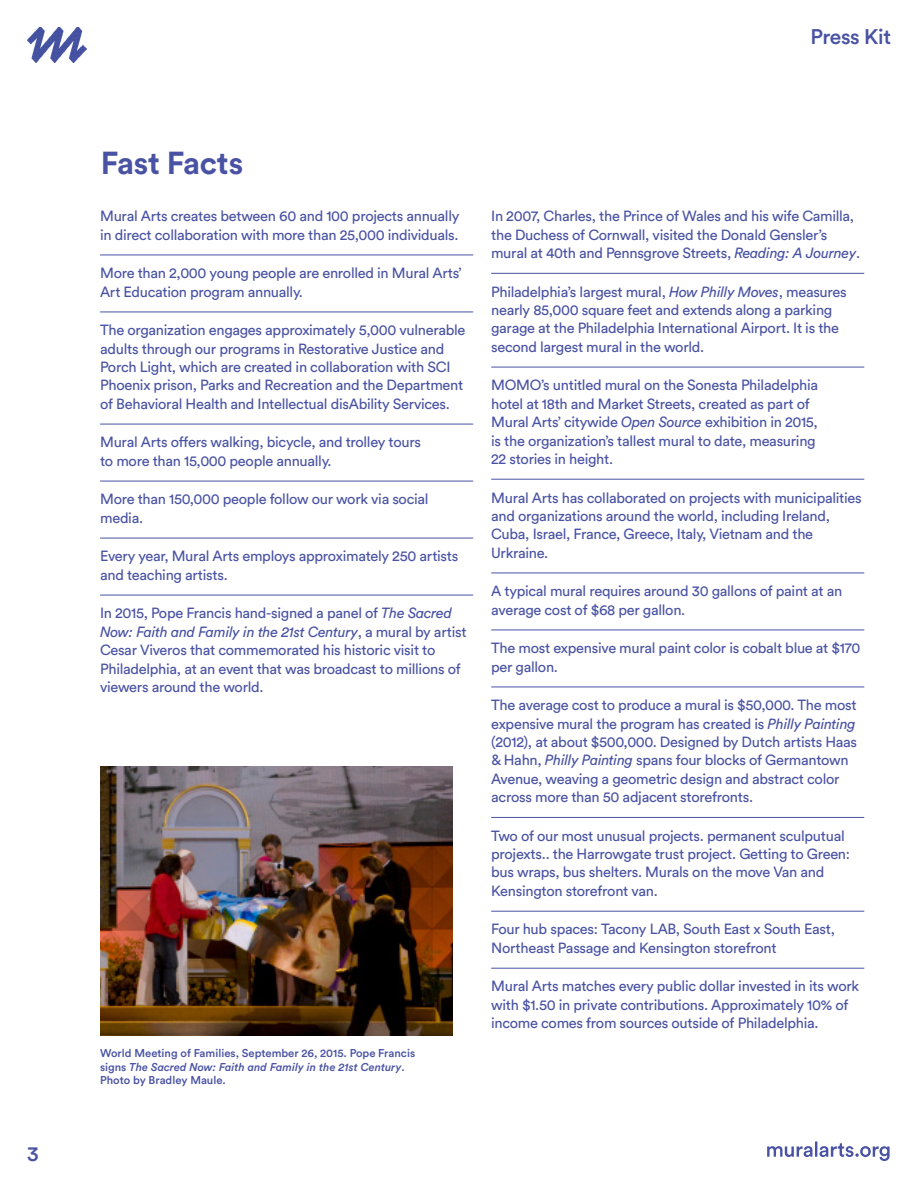
<style>
.page{position:relative;width:918px;height:1188px;background:#fff}
.page>*{position:absolute;margin:0;border:0;box-sizing:border-box;transform-origin:0 0}
.t1{font:700 31.5px "Circular Std";letter-spacing:-.01em;color:#4952a3}
.t2{font:500 21px "Circular Std";letter-spacing:-.02em;color:#4952a3}
.t3{font:14.7px/18.3px "Circular Std";letter-spacing:-.02em;color:#4952a3}
.t4{font:500 11.25px/13.5px "Circular Std";color:#4952a3}
.s1{font-style:italic}
</style>
<div class="page">
<svg style="left:767px;top:1141px;width:123px;height:20px"></svg>
<img style="left:27px;top:27px;width:60px;height:36px">
<hr style="left:100px;top:255px;width:373px;height:1px;background:#4952a3">
<hr style="left:100px;top:312px;width:373px;height:1px;background:#4952a3">
<hr style="left:100px;top:424px;width:373px;height:1px;background:#4952a3">
<hr style="left:100px;top:481px;width:373px;height:1px;background:#4952a3">
<hr style="left:100px;top:538px;width:373px;height:1px;background:#4952a3">
<hr style="left:100px;top:595px;width:373px;height:1px;background:#4952a3">
<hr style="left:491px;top:273px;width:373px;height:1px;background:#4952a3">
<hr style="left:491px;top:367px;width:373px;height:1px;background:#4952a3">
<hr style="left:491px;top:479px;width:373px;height:1px;background:#4952a3">
<hr style="left:491px;top:573px;width:373px;height:1px;background:#4952a3">
<hr style="left:491px;top:630px;width:373px;height:1px;background:#4952a3">
<hr style="left:491px;top:687px;width:373px;height:1px;background:#4952a3">
<hr style="left:491px;top:817px;width:373px;height:1px;background:#4952a3">
<hr style="left:491px;top:911px;width:373px;height:1px;background:#4952a3">
<hr style="left:491px;top:968px;width:373px;height:1px;background:#4952a3">
<img style="left:100px;top:767px;width:352px;height:269px">
<h2 class="t2" style="left:27px;top:1140px;width:13px">3</h2>
<h2 class="t2" style="left:811px;top:23px;width:82px">Press Kit</h2>
<h1 class="t1" style="left:101px;top:143px;width:144px">Fast Facts</h1>
<p class="t3" style="left:100px;top:207px;width:361px">Mural Arts creates between 60 and 100 projects annually in direct collaboration with more than 25,000 individuals.</p>
<p class="t3" style="left:100px;top:264px;width:363px">More than 2,000 young people are enrolled in Mural Arts’<br>Art Education program annually.</p>
<p class="t3" style="left:100px;top:321px;width:367px">The organization engages approximately 5,000 vulnerable adults through our programs in Restorative Justice and Porch Light, which are created in collaboration with SCI Phoenix prison, Parks and Recreation and the Department of Behavioral Health and Intellectual disAbility Services.</p>
<p class="t3" style="left:100px;top:433px;width:322px">Mural Arts offers walking, bicycle, and trolley tours to more than 15,000 people annually.</p>
<p class="t3" style="left:100px;top:490px;width:330px">More than 150,000 people follow our work via social media.</p>
<p class="t3" style="left:100px;top:547px;width:360px">Every year, Mural Arts employs approximately 250 artists and teaching artists.</p>
<p class="t3" style="left:100px;top:604px;width:368px">In 2015, Pope Francis hand-signed a panel of <span class="s1">The Sacred Now: Faith and Family in the 21st Century</span>, a mural by artist Cesar Viveros that commemorated his historic visit to Philadelphia, at an event that was broadcast to millions of viewers around the world.</p>
<p class="t4" style="left:100px;top:1046px;width:317px">World Meeting of Families, September 26, 2015. Pope Francis signs <span class="s1">The Sacred Now: Faith and Family in the 21st Century</span>.<br>Photo by Bradley Maule.</p>
<p class="t3" style="left:491px;top:207px;width:370px">In 2007, Charles, the Prince of Wales and his wife Camilla, the Duchess of Cornwall, visited the Donald Gensler’s mural at 40th and Pennsgrove Streets, <span class="s1">Reading: A Journey</span>.</p>
<p class="t3" style="left:491px;top:282px;width:357px">Philadelphia’s largest mural, <span class="s1">How Philly Moves</span>, measures nearly 85,000 square feet and extends along a parking garage at the Philadelphia International Airport. It is the second largest mural in the world.</p>
<p class="t3" style="left:491px;top:376px;width:328px">MOMO’s untitled mural on the Sonesta Philadelphia hotel at 18th and Market Streets, created as part of Mural Arts’ citywide <span class="s1">Open Source</span> exhibition in 2015, is the organization’s tallest mural to date, measuring 22 stories in height.</p>
<p class="t3" style="left:491px;top:488px;width:372px">Mural Arts has collaborated on projects with municipalities and organizations around the world, including Ireland, Cuba, Israel, France, Greece, Italy, Vietnam and the Urkraine.</p>
<p class="t3" style="left:491px;top:582px;width:353px">A typical mural requires around 30 gallons of paint at an average cost of $68 per gallon.</p>
<p class="t3" style="left:491px;top:639px;width:371px">The most expensive mural paint color is cobalt blue at $170 per gallon.</p>
<p class="t3" style="left:491px;top:696px;width:368px">The average cost to produce a mural is $50,000. The most expensive mural the program has created is <span class="s1">Philly Painting </span>(2012), at about $500,000. Designed by Dutch artists Haas &amp; Hahn, <span class="s1">Philly Painting</span> spans four blocks of Germantown Avenue, weaving a geometric design and abstract color across more than 50 adjacent storefronts.</p>
<p class="t3" style="left:491px;top:826px;width:360px">Two of our most unusual projects. permanent sculputual projexts.. the Harrowgate trust project. Getting to Green: bus wraps, bus shelters. Murals on the move Van and Kensington storefront van.</p>
<p class="t3" style="left:491px;top:920px;width:345px">Four hub spaces: Tacony LAB, South East x South East,<br>Northeast Passage and Kensington storefront</p>
<p class="t3" style="left:491px;top:977px;width:370px">Mural Arts matches every public dollar invested in its work with $1.50 in private contributions. Approximately 10% of income comes from sources outside of Philadelphia.</p>
</div>
